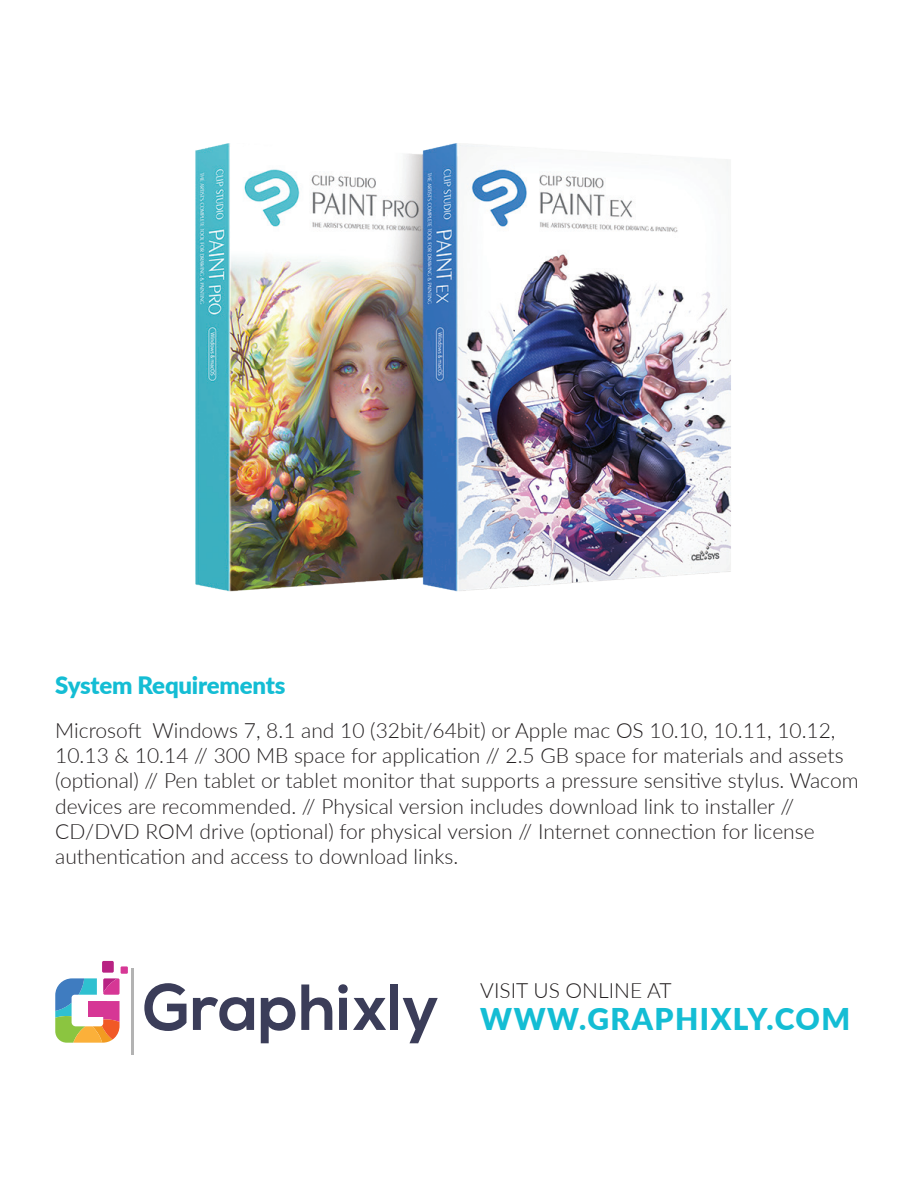
<style>
.page{position:relative;width:918px;height:1188px;background:#fff}
.page>*{position:absolute;margin:0;border:0;box-sizing:border-box;transform-origin:0 0}
.t1{font:900 30px "Lato";letter-spacing:.05em;color:#14bdd4}
.t2{font:900 24px "Lato";letter-spacing:-.01em;color:#14bdd4}
.t3{font:300 21px/25.2px "Lato";color:#231f20}
</style>
<div class="page">
<img style="left:195px;top:143px;width:536px;height:449px">
<svg style="left:144px;top:983px;width:43px;height:48px"></svg>
<svg style="left:193px;top:997px;width:61px;height:34px"></svg>
<svg style="left:261px;top:984px;width:71px;height:59px"></svg>
<svg style="left:338px;top:984px;width:48px;height:46px"></svg>
<div style="left:390px;top:985px;width:8px;height:45px;background:#3b3d59"></div>
<svg style="left:403px;top:998px;width:35px;height:45px"></svg>
<div style="left:102px;top:961px;width:12px;height:12px;background:#b82383;border-radius:2px"></div>
<div style="left:121px;top:966px;width:7px;height:8px;background:#d63795"></div>
<svg style="left:55px;top:978px;width:65px;height:65px"></svg>
<div style="left:88px;top:1001px;width:19px;height:16px;background:#d63795"></div>
<hr style="left:132px;top:969px;width:2px;height:86px;background:#b3b3b3">
<p class="t2" style="left:55px;top:667px;width:232px">System Requirements</p>
<p class="t3" style="left:55px;top:717px;width:805px">Microsoft Windows 7, 8.1 and 10 (32bit/64bit) or Apple mac OS 10.10, 10.11, 10.12, 10.13 &amp; 10.14 // 300 MB space for application // 2.5 GB space for materials and assets (optional) // Pen tablet or tablet monitor that supports a pressure sensitive stylus. Wacom devices are recommended. // Physical version includes download link to installer // CD/DVD ROM drive (optional) for physical version // Internet connection for license authentication and access to download links.</p>
<p class="t3" style="left:480px;top:977px;width:193px">VISIT US ONLINE AT</p>
<h1 class="t1" style="left:480px;top:997px;width:371px">WWW.GRAPHIXLY.COM</h1>
</div>
